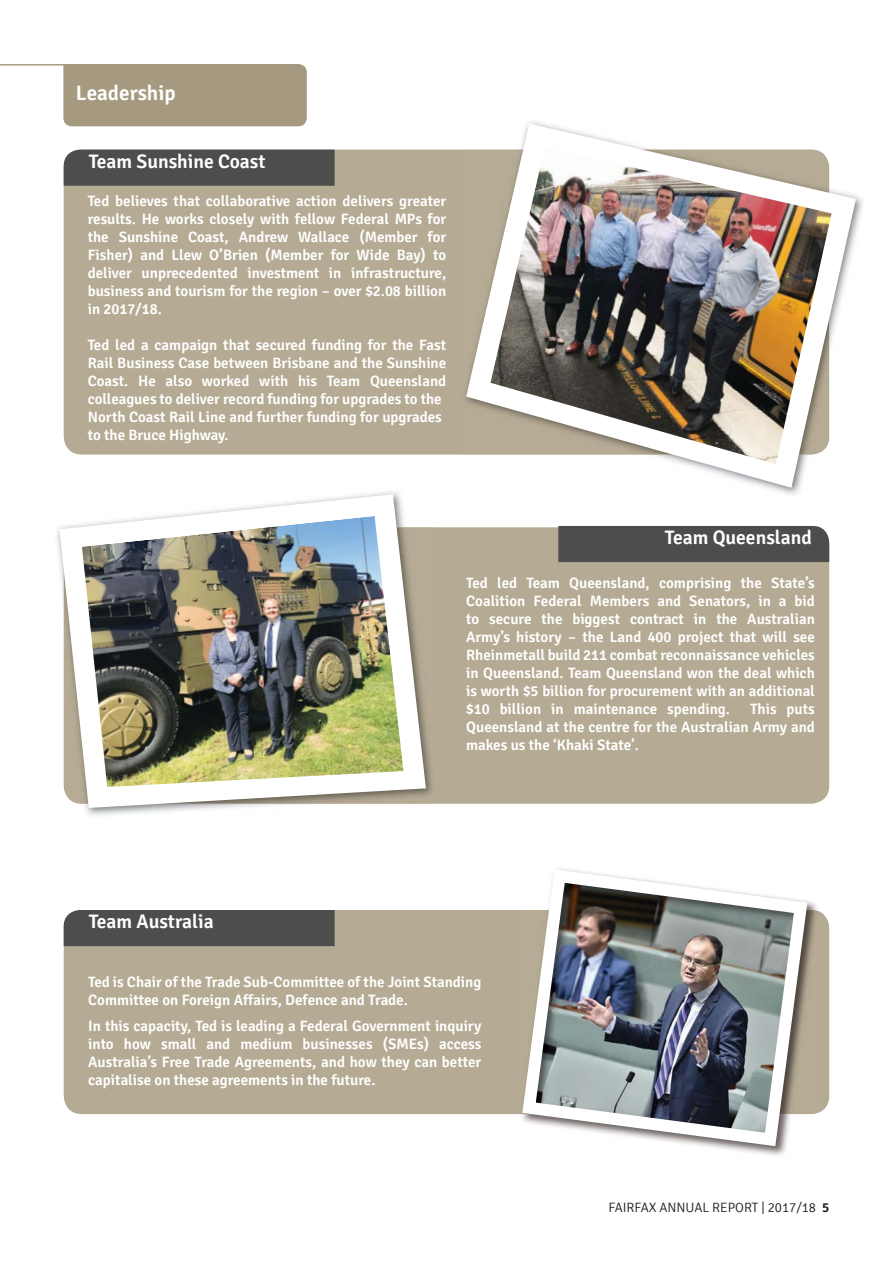
<style>
.page{position:relative;width:893px;height:1263px;background:#fff}
.page>*{position:absolute;margin:0;border:0;box-sizing:border-box;transform-origin:0 0}
.t1{font:600 21px "Signika";color:#fff}
.t2{font:600 19.5px "Signika";color:#fff}
.t3{font:600 15px/18px "Signika";color:#fff;text-align:justify}
.t4{font:300 13.5px "Signika";color:#231f20}
.s1{font-weight:600}
</style>
<div class="page">
<div style="left:64px;top:150px;width:765px;height:305px;background:#b5ab94;border-radius:18px"></div>
<div style="left:63px;top:64px;width:244px;height:62px;background:#a59a80"></div>
<hr style="left:0;top:64px;width:299px;height:2px;background:#a59a80">
<div style="left:64px;top:527px;width:765px;height:277px;background:#b5ab94;border-radius:18px"></div>
<div style="left:64px;top:910px;width:765px;height:204px;background:#b5ab94;border-radius:18px"></div>
<img style="left:56px;top:492px;width:342px;height:324px">
<svg style="left:59px;top:494px;width:367px;height:314px;fill:#fff"></svg>
<img style="left:82px;top:516px;width:321px;height:271px">
<div style="left:558px;top:526px;width:271px;height:36px;background:#4d4d4d"></div>
<div style="left:64px;top:910px;width:271px;height:36px;background:#4d4d4d"></div>
<div style="left:64px;top:150px;width:271px;height:36px;background:#4d4d4d"></div>
<img style="left:515px;top:868px;width:299px;height:285px">
<img style="left:856px;top:196px;width:7px;height:37px">
<img style="left:768px;top:488px;width:32px;height:7px">
<svg style="left:466px;top:124px;width:390px;height:364px"></svg>
<img style="left:490px;top:147px;width:341px;height:317px">
<h1 class="t1" style="left:76px;top:80px;width:101px">Leadership</h1>
<h2 class="t2" style="left:89px;top:150px;width:178px">Team Sunshine Coast</h2>
<p class="t3" style="left:88px;top:192px;width:360px">Ted believes that collaborative action delivers greater results. He works closely with fellow Federal MPs for the Sunshine Coast, Andrew Wallace (Member for Fisher) and Llew O’Brien (Member for Wide Bay) to deliver unprecedented investment in infrastructure, business and tourism for the region – over $2.08 billion in 2017/18.</p>
<p class="t3" style="left:88px;top:336px;width:360px;text-align:left">Ted led a campaign that secured funding for the Fast Rail Business Case between Brisbane and the Sunshine Coast. He also worked with his Team Queensland colleagues to deliver record funding for upgrades to the North Coast Rail Line and further funding for upgrades to the Bruce Highway.</p>
<h2 class="t2" style="left:665px;top:526px;width:148px">Team Queensland</h2>
<p class="t3" style="left:466px;top:574px;width:350px">Ted led Team Queensland, comprising the State’s Coalition Federal Members and Senators, in a bid to secure the biggest contract in the Australian Army’s history – the Land 400 project that will see Rheinmetall build 211 combat reconnaissance vehicles in Queensland. Team Queensland won the deal which is worth $5 billion for procurement with an additional $10 billion in maintenance spending.</p>
<p class="t3" style="left:466px;top:700px;width:350px;text-indent:284px">This puts Queensland at the centre for the Australian Army and makes us the ‘Khaki State’.</p>
<h2 class="t2" style="left:89px;top:910px;width:126px">Team Australia</h2>
<p class="t3" style="left:88px;top:973px;width:395px">Ted is Chair of the Trade Sub-Committee of the Joint Standing<br>Committee on Foreign Affairs, Defence and Trade.</p>
<p class="t3" style="left:88px;top:1017px;width:395px">In this capacity, Ted is leading a Federal Government inquiry into how small and medium businesses (SMEs) access Australia’s Free Trade Agreements, and how they can better capitalise on these agreements in the future.</p>
<p class="t4" style="left:609px;top:1199px;width:222px">FAIRFAX ANNUAL REPORT | 2017/18 <span class="s1">5</span></p>
</div>
